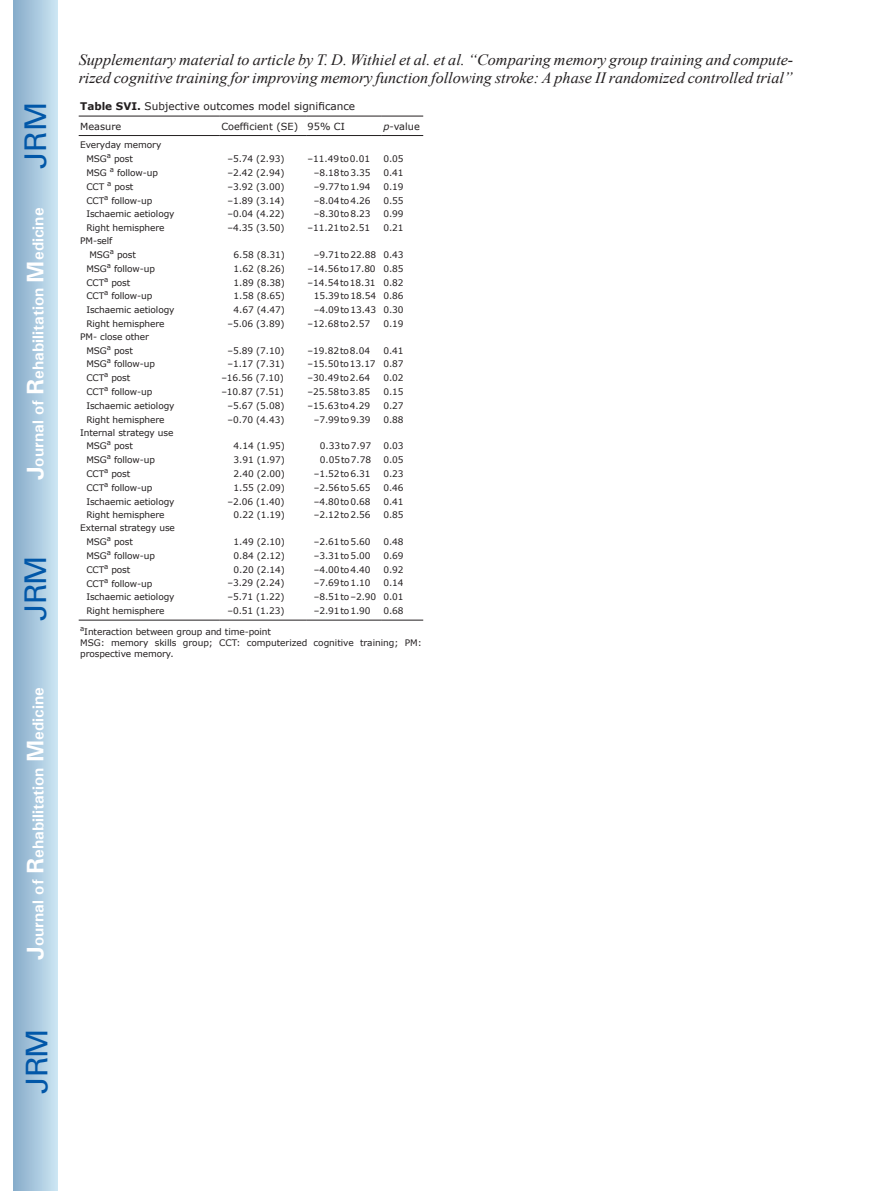
<style>
.page{position:relative;width:872px;height:1191px;background:#fff}
.page>*{position:absolute;margin:0;border:0;box-sizing:border-box;transform-origin:0 0}
.t1{font:30px "Univers";letter-spacing:-.03em;color:#0157a8}
.t2{font:italic 15.75px/18px "Times New Roman";letter-spacing:-.005em;color:#231f20}
.t3{font:700 15.75px "Univers";color:#fff}
.t4{font:10.5px "Verdana";color:#231f20}
.t5{font:9.75px "Verdana";color:#231f20}
.t6{font:9px/13.8px "Verdana";letter-spacing:-.01em;color:#231f20}
.s1{font-size:24px}
.s2{font-weight:700}
.s3{font-style:italic}
</style>
<div class="page">
<div style="left:14px;top:0;width:43px;height:1191px;background:linear-gradient(to right,#88acca,#cbe5f2)"></div>
<hr style="left:79px;top:116px;width:141px;height:1px;background:#231f20">
<hr style="left:220px;top:116px;width:86px;height:1px;background:#231f20">
<hr style="left:306px;top:116px;width:76px;height:1px;background:#231f20">
<hr style="left:382px;top:116px;width:41px;height:1px;background:#231f20">
<hr style="left:79px;top:135px;width:141px;height:1px;background:#231f20">
<hr style="left:220px;top:135px;width:86px;height:1px;background:#231f20">
<hr style="left:306px;top:135px;width:76px;height:1px;background:#231f20">
<hr style="left:382px;top:135px;width:41px;height:1px;background:#231f20">
<hr style="left:220px;top:620px;width:86px;height:1px;background:#231f20">
<hr style="left:306px;top:620px;width:76px;height:1px;background:#231f20">
<hr style="left:382px;top:620px;width:41px;height:1px;background:#231f20">
<hr style="left:79px;top:620px;width:141px;height:1px;background:#231f20">
<h1 class="t1" style="left:18px;top:169px;width:68px;rotate:-90deg">JRM</h1>
<h2 class="t3" style="left:28px;top:480px;width:274px;rotate:-90deg"><span class="s1">J</span>ournal of <span class="s1">R</span>ehabilitation <span class="s1">M</span>edicine</h2>
<h1 class="t1" style="left:18px;top:620px;width:67px;rotate:-90deg">JRM</h1>
<h2 class="t3" style="left:28px;top:959px;width:274px;rotate:-90deg"><span class="s1">J</span>ournal of <span class="s1">R</span>ehabilitation <span class="s1">M</span>edicine</h2>
<h1 class="t1" style="left:19px;top:1093px;width:67px;rotate:-90deg">JRM</h1>
<h2 class="t2" style="left:79px;top:50px;width:716px">Supplementary material to article by T. D. Withiel et al. et al. “Comparing memory group training and compute&shy;rized cognitive training for improving memory function following stroke: A phase II randomized controlled trial”</h2>
<p class="t4" style="left:80px;top:99px;width:276px"><span class="s2">Table SVI.</span> Subjective outcomes model significance</p>
<p class="t5" style="left:80px;top:119px;width:43px">Measure</p>
<p class="t5" style="left:221px;top:119px;width:125px">Coefficient (SE) 95% CI</p>
<p class="t5" style="left:383px;top:119px;width:38px"><span class="s3">p</span>-value</p>
<p class="t6" style="left:86px;top:138px;width:90px;text-indent:-6px">Everyday memory<br>MSG<sup>a</sup> post<br>MSG <sup>a</sup> follow-up<br>CCT <sup>a</sup> post<br>CCT<sup>a</sup> follow-up<br>Ischaemic aetiology<br>Right hemisphere</p>
<p class="t6" style="left:227px;top:152px;width:58px;text-align:justify">–5.74 (2.93) –2.42 (2.94) –3.92 (3.00) –1.89 (3.14) –0.04 (4.22) –4.35 (3.50)</p>
<p class="t6" style="left:308px;top:152px;width:64px;text-align:right">–11.49to0.01 –8.18to3.35 –9.77to1.94 –8.04to4.26 –8.30to8.23 –11.21to2.51</p>
<p class="t6" style="left:383px;top:152px;width:22px;text-align:justify">0.05<br>0.41<br>0.19<br>0.55<br>0.99<br>0.21</p>
<p class="t6" style="left:80px;top:234px;width:34px">PM-self</p>
<p class="t6" style="left:89px;top:248px;width:48px">MSG<sup>a</sup> post</p>
<p class="t6" style="left:86px;top:261px;width:70px">MSG<sup>a</sup> follow-up</p>
<p class="t6" style="left:86px;top:275px;width:46px">CCT<sup>a</sup> post</p>
<p class="t6" style="left:86px;top:289px;width:68px">CCT<sup>a</sup> follow-up</p>
<p class="t6" style="left:86px;top:303px;width:90px">Ischaemic aetiology</p>
<p class="t6" style="left:86px;top:317px;width:80px">Right hemisphere</p>
<p class="t6" style="left:86px;top:329px;width:90px;text-indent:-6px">PM- close other<br>MSG<sup>a</sup> post<br>MSG<sup>a</sup> follow-up<br>CCT<sup>a</sup> post<br>CCT<sup>a</sup> follow-up<br>Ischaemic aetiology<br>Right hemisphere</p>
<p class="t6" style="left:86px;top:425px;width:90px;text-indent:-6px">Internal strategy use<br>MSG<sup>a</sup> post<br>MSG<sup>a</sup> follow-up<br>CCT<sup>a</sup> post<br>CCT<sup>a</sup> follow-up<br>Ischaemic aetiology<br>Right hemisphere</p>
<p class="t6" style="left:227px;top:248px;width:59px;text-align:right">6.58 (8.31)<br>1.62 (8.26)<br>1.89 (8.38)<br>1.58 (8.65)<br>4.67 (4.47) –5.06 (3.89)</p>
<p class="t6" style="left:314px;top:248px;width:64px">–9.71to22.88</p>
<p class="t6" style="left:308px;top:261px;width:70px">–14.56to17.80</p>
<p class="t6" style="left:308px;top:275px;width:70px">–14.54to18.31</p>
<p class="t6" style="left:314px;top:289px;width:64px">15.39to18.54</p>
<p class="t6" style="left:314px;top:303px;width:64px">–4.09to13.43</p>
<p class="t6" style="left:308px;top:317px;width:64px">–12.68to2.57</p>
<p class="t6" style="left:221px;top:343px;width:65px;text-align:right">–5.89 (7.10) –1.17 (7.31) –16.56 (7.10) –10.87 (7.51) –5.67 (5.08) –0.70 (4.43)</p>
<p class="t6" style="left:308px;top:343px;width:64px">–19.82to8.04</p>
<p class="t6" style="left:308px;top:357px;width:70px">–15.50to13.17</p>
<p class="t6" style="left:308px;top:371px;width:64px">–30.49to2.64</p>
<p class="t6" style="left:308px;top:385px;width:64px">–25.58to3.85</p>
<p class="t6" style="left:308px;top:398px;width:64px">–15.63to4.29</p>
<p class="t6" style="left:314px;top:412px;width:58px">–7.99to9.39</p>
<p class="t6" style="left:383px;top:248px;width:22px;text-align:justify">0.43<br>0.85<br>0.82<br>0.86<br>0.30<br>0.19</p>
<p class="t6" style="left:383px;top:343px;width:22px;text-align:justify">0.41<br>0.87<br>0.02<br>0.15<br>0.27<br>0.88</p>
<p class="t6" style="left:227px;top:439px;width:59px;text-align:right">4.14 (1.95)<br>3.91 (1.97)<br>2.40 (2.00)<br>1.55 (2.09) –2.06 (1.40)<br>0.22 (1.19)</p>
<p class="t6" style="left:314px;top:439px;width:59px;text-align:right">0.33to7.97<br>0.05to7.78 –1.52to6.31 –2.56to5.65 –4.80to0.68 –2.12to2.56</p>
<p class="t6" style="left:383px;top:439px;width:22px;text-align:justify">0.03<br>0.05<br>0.23<br>0.46<br>0.41<br>0.85</p>
<p class="t6" style="left:86px;top:521px;width:90px;text-indent:-6px">External strategy use<br>MSG<sup>a</sup> post<br>MSG<sup>a</sup> follow-up<br>CCT<sup>a</sup> post<br>CCT<sup>a</sup> follow-up<br>Ischaemic aetiology<br>Right hemisphere</p>
<p class="t6" style="left:227px;top:535px;width:59px;text-align:right">1.49 (2.10)<br>0.84 (2.12)<br>0.20 (2.14) –3.29 (2.24) –5.71 (1.22) –0.51 (1.23)</p>
<p class="t6" style="left:314px;top:535px;width:64px">–2.61to5.60 –3.31to5.00 –4.00to4.40 –7.69to1.10 –8.51to–2.90 –2.91to1.90</p>
<p class="t6" style="left:383px;top:535px;width:22px;text-align:justify">0.48<br>0.69<br>0.92<br>0.14<br>0.01<br>0.68</p>
<p class="t6" style="left:80px;top:626px;width:343px;line-height:10.8px"><sup>a</sup>Interaction between group and time-point<br>MSG: memory skills group; CCT: computerized cognitive training; PM: prospective memory.</p>
</div>
